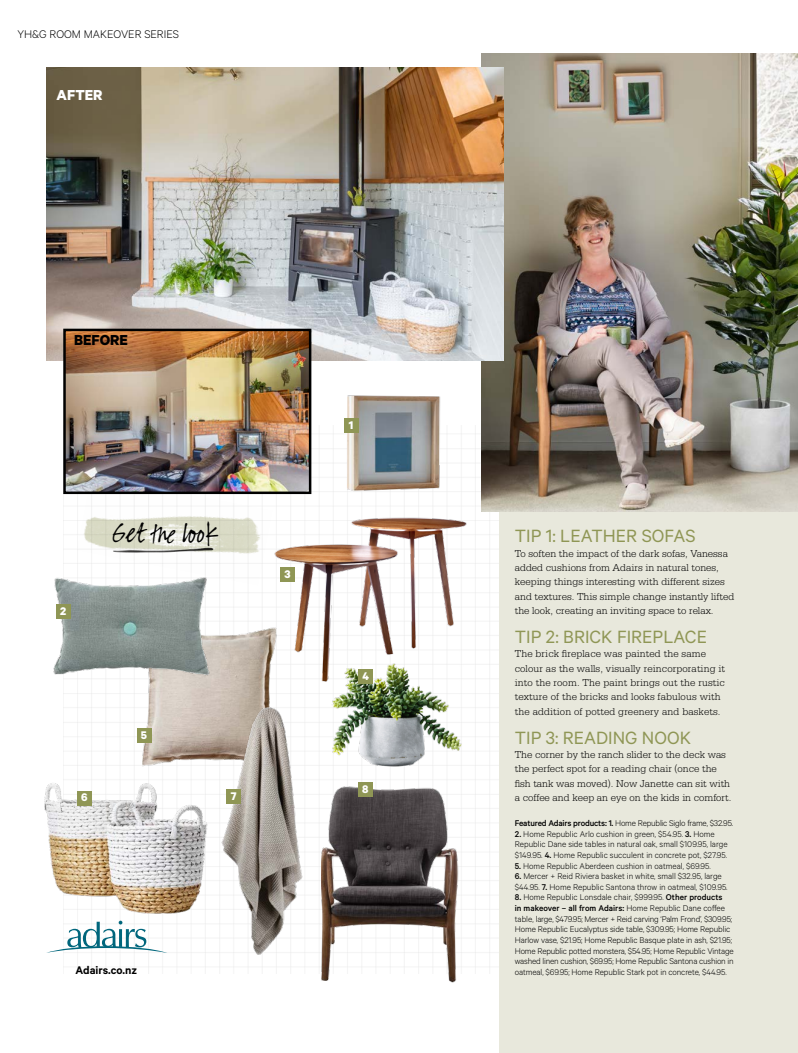
<style>
.page{position:relative;width:798px;height:1053px;background:#fff}
.page>*{position:absolute;margin:0;border:0;box-sizing:border-box;transform-origin:0 0}
.t1{font:33.75px "Suomi Hand Script";color:#000}
.t2{font:20px "Calibre";color:#8f9655}
.t3{font:700 16.25px "Calibre";color:#000}
.t4{font:700 16.25px "Calibre";color:#fff}
.t5{font:300 12.5px "Calibre";color:#000}
.t6{font:600 12.5px "Calibre";color:#000}
.t7{font:700 12.5px "Calibre";color:#fff}
.t8{font:300 10.62px/14.4px "Serifa";color:#000}
.t9{font:300 9.38px/10.6px "Calibre";letter-spacing:-.01em;color:#000}
.s1{font-weight:500}
</style>
<div class="page">
<div style="left:499px;top:483px;width:298px;height:569px;background:#e8e8dc"></div>
<img style="left:481px;top:53px;width:316px;height:458px">
<img style="left:46px;top:68px;width:457px;height:292px">
<img style="left:44px;top:736px;width:164px;height:189px">
<img style="left:124px;top:620px;width:168px;height:161px">
<img style="left:53px;top:577px;width:165px;height:107px">
<img style="left:253px;top:460px;width:223px;height:228px">
<img style="left:321px;top:779px;width:142px;height:204px">
<img style="left:209px;top:699px;width:137px;height:261px">
<img style="left:324px;top:634px;width:140px;height:140px">
<img style="left:329px;top:395px;width:121px;height:103px">
<svg style="left:46px;top:920px;width:121px;height:33px"></svg>
<img style="left:66px;top:331px;width:242px;height:160px">
<div style="left:63px;top:328px;width:248px;height:166px;border:2px solid #000"></div>
<div style="left:344px;top:418px;width:14px;height:14px;background:#8f9655"></div>
<div style="left:56px;top:604px;width:14px;height:14px;background:#8f9655"></div>
<div style="left:280px;top:567px;width:15px;height:14px;background:#8f9655"></div>
<div style="left:358px;top:669px;width:15px;height:14px;background:#8f9655"></div>
<div style="left:137px;top:728px;width:14px;height:14px;background:#8f9655"></div>
<div style="left:77px;top:790px;width:15px;height:15px;background:#8f9655"></div>
<div style="left:226px;top:789px;width:15px;height:14px;background:#8f9655"></div>
<div style="left:358px;top:781px;width:14px;height:15px;background:#8f9655"></div>
<img style="left:77px;top:476px;width:195px;height:109px">
<img style="left:108px;top:543px;width:110px;height:11px">
<h3 class="t5" style="left:18px;top:27px;width:163px">YH&amp;G ROOM MAKEOVER SERIES</h3>
<h3 class="t4" style="left:57px;top:85px;width:47px">AFTER</h3>
<h3 class="t3" style="left:74px;top:329px;width:55px">BEFORE</h3>
<h3 class="t7" style="left:60px;top:603px;width:8px">2</h3>
<h1 class="t1" style="left:113px;top:516px;width:106px">GET THE LOOK</h1>
<h3 class="t7" style="left:141px;top:727px;width:8px">5</h3>
<h3 class="t7" style="left:81px;top:789px;width:8px">6</h3>
<h3 class="t7" style="left:231px;top:788px;width:7px">7</h3>
<h3 class="t7" style="left:284px;top:566px;width:8px">3</h3>
<h3 class="t7" style="left:348px;top:417px;width:6px">1</h3>
<h3 class="t7" style="left:362px;top:668px;width:8px">4</h3>
<h3 class="t7" style="left:362px;top:780px;width:8px">8</h3>
<h3 class="t6" style="left:75px;top:962px;width:63px">Adairs.co.nz</h3>
<h2 class="t2" style="left:514px;top:524px;width:182px">TIP 1: LEATHER SOFAS</h2>
<p class="t8" style="left:514px;top:546px;width:221px">To soften the impact of the dark sofas, Vanessa added cushions from Adairs in natural tones, keeping things interesting with different sizes and textures. This simple change instantly lifted the look, creating an inviting space to relax.</p>
<h2 class="t2" style="left:514px;top:625px;width:193px">TIP 2: BRICK FIREPLACE</h2>
<p class="t8" style="left:514px;top:646px;width:212px">The brick fireplace was painted the same colour as the walls, visually reincorporating it into the room. The paint brings out the rustic texture of the bricks and looks fabulous with the addition of potted greenery and baskets.</p>
<h2 class="t2" style="left:514px;top:725px;width:177px">TIP 3: READING NOOK</h2>
<p class="t8" style="left:514px;top:747px;width:218px">The corner by the ranch slider to the deck was the perfect spot for a reading chair (once the fish tank was moved). Now Janette can sit with a coffee and keep an eye on the kids in comfort.</p>
<p class="t9" style="left:514px;top:817px;width:220px"><span class="s1">Featured Adairs products: 1.</span> Home Republic Siglo frame, $32.95.</p>
<p class="t9" style="left:514px;top:828px;width:214px"><span class="s1">2.</span> Home Republic Arlo cushion in green, $54.95. <span class="s1">3.</span> Home<br>Republic Dane side tables in natural oak, small $109.95, large $149.95. <span class="s1">4.</span> Home Republic succulent in concrete pot, $27.95.</p>
<p class="t9" style="left:514px;top:859px;width:197px"><span class="s1">5.</span> Home Republic Aberdeen cushion in oatmeal, $69.95.</p>
<p class="t9" style="left:514px;top:870px;width:214px"><span class="s1">6.</span> Mercer + Reid Riviera basket in white, small $32.95, large $44.95. <span class="s1">7.</span> Home Republic Santona throw in oatmeal, $109.95.</p>
<p class="t9" style="left:514px;top:891px;width:220px"><span class="s1">8.</span> Home Republic Lonsdale chair, $999.95. <span class="s1">Other products<br>in makeover – all from Adairs:</span> Home Republic Dane coffee table, large, $479.95; Mercer + Reid carving ‘Palm Frond’, $309.95; Home Republic Eucalyptus side table, $309.95; Home Republic Harlow vase, $21.95; Home Republic Basque plate in ash, $21.95; Home Republic potted monstera, $54.95; Home Republic Vintage washed linen cushion, $69.95; Home Republic Santona cushion in oatmeal, $69.95; Home Republic Stark pot in concrete, $44.95.</p>
</div>
